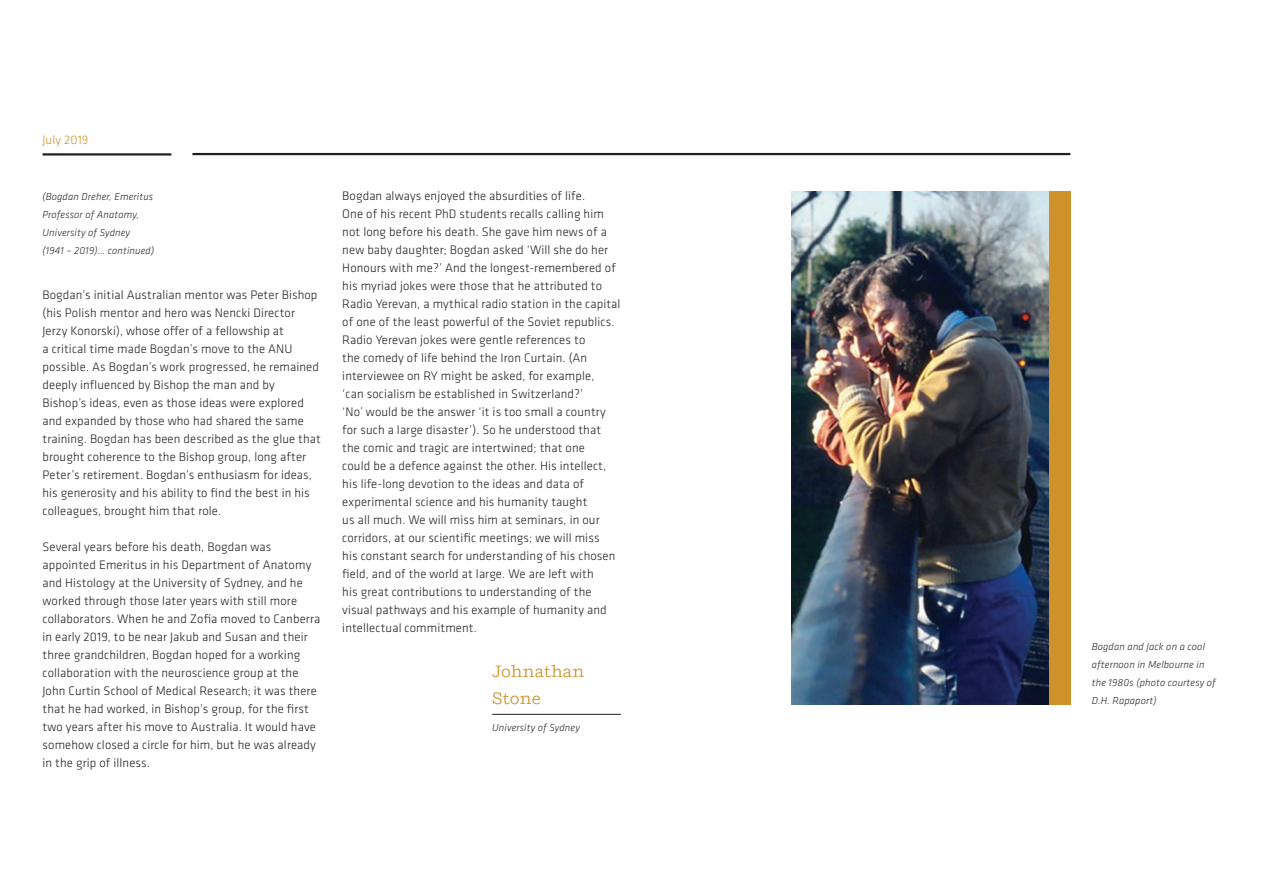
<style>
.page{position:relative;width:1263px;height:893px;background:#fff}
.page>*{position:absolute;margin:0;border:0;box-sizing:border-box;transform-origin:0 0}
.t1{font:16.5px/27px "Shift";color:#cf922b}
.ANS_body{font:300 12.75px/18px "Klavika Basic";letter-spacing:.01em;color:#231f20}
.t2{font:300 12.75px "Klavika Basic";letter-spacing:.01em;color:#cf922b}
.ANS_caption{font:italic 300 10.5px/18px "Klavika Basic";letter-spacing:.015em;color:#231f20}
</style>
<div class="page">
<hr style="left:43px;top:153px;width:128px;height:3px;background:#231f20">
<hr style="left:492px;top:714px;width:129px;height:1px;background:#231f20">
<img style="left:792px;top:191px;width:257px;height:513px">
<div style="left:1049px;top:191px;width:21px;height:513px;background:#cf922b"></div>
<hr style="left:192px;top:153px;width:878px;height:2px;background:#231f20">
<p class="t2" style="left:43px;top:132px;width:47px">July 2019</p>
<p class="ANS_caption" style="left:43px;top:188px;width:113px">(Bogdan Dreher, Emeritus<br>Professor of Anatomy,<br>University of Sydney<br>(1941 – 2019)… continued)</p>
<p class="ANS_body" style="left:43px;top:286px;width:280px">Bogdan’s initial Australian mentor was Peter Bishop (his Polish mentor and hero was Nencki Director Jerzy Konorski), whose offer of a fellowship at<br>a critical time made Bogdan’s move to the ANU possible. As Bogdan’s work progressed, he remained deeply influenced by Bishop the man and by Bishop’s ideas, even as those ideas were explored and expanded by those who had shared the same training. Bogdan has been described as the glue that brought coherence to the Bishop group, long after Peter’s retirement. Bogdan’s enthusiasm for ideas, his generosity and his ability to find the best in his colleagues, brought him that role.</p>
<p class="ANS_body" style="left:43px;top:538px;width:279px">Several years before his death, Bogdan was appointed Emeritus in his Department of Anatomy and Histology at the University of Sydney, and he worked through those later years with still more collaborators. When he and Zofia moved to Canberra in early 2019, to be near Jakub and Susan and their three grandchildren, Bogdan hoped for a working collaboration with the neuroscience group at the John Curtin School of Medical Research; it was there that he had worked, in Bishop’s group, for the first two years after his move to Australia. It would have somehow closed a circle for him, but he was already in the grip of illness.</p>
<p class="ANS_body" style="left:342px;top:187px;width:280px">Bogdan always enjoyed the absurdities of life.<br>One of his recent PhD students recalls calling him not long before his death. She gave him news of a new baby daughter; Bogdan asked ‘Will she do her Honours with me?’ And the longest-remembered of his myriad jokes were those that he attributed to Radio Yerevan, a mythical radio station in the capital of one of the least powerful of the Soviet republics.<br>Radio Yerevan jokes were gentle references to<br>the comedy of life behind the Iron Curtain. (An interviewee on RY might be asked, for example,<br>‘can socialism be established in Switzerland?’<br>‘No’ would be the answer ‘it is too small a country for such a large disaster’). So he understood that the comic and tragic are intertwined; that one<br>could be a defence against the other. His intellect, his life-long devotion to the ideas and data of experimental science and his humanity taught<br>us all much. We will miss him at seminars, in our corridors, at our scientific meetings; we will miss<br>his constant search for understanding of his chosen field, and of the world at large. We are left with<br>his great contributions to understanding of the visual pathways and his example of humanity and intellectual commitment.</p>
<p class="t1" style="left:492px;top:658px;width:94px">Johnathan<br>Stone</p>
<p class="ANS_caption" style="left:492px;top:719px;width:89px">University of Sydney</p>
<p class="ANS_caption" style="left:1092px;top:638px;width:125px">Bogdan and Jack on a cool afternoon in Melbourne in the 1980s (photo courtesy of<br>D.H. Rapaport)</p>
</div>
